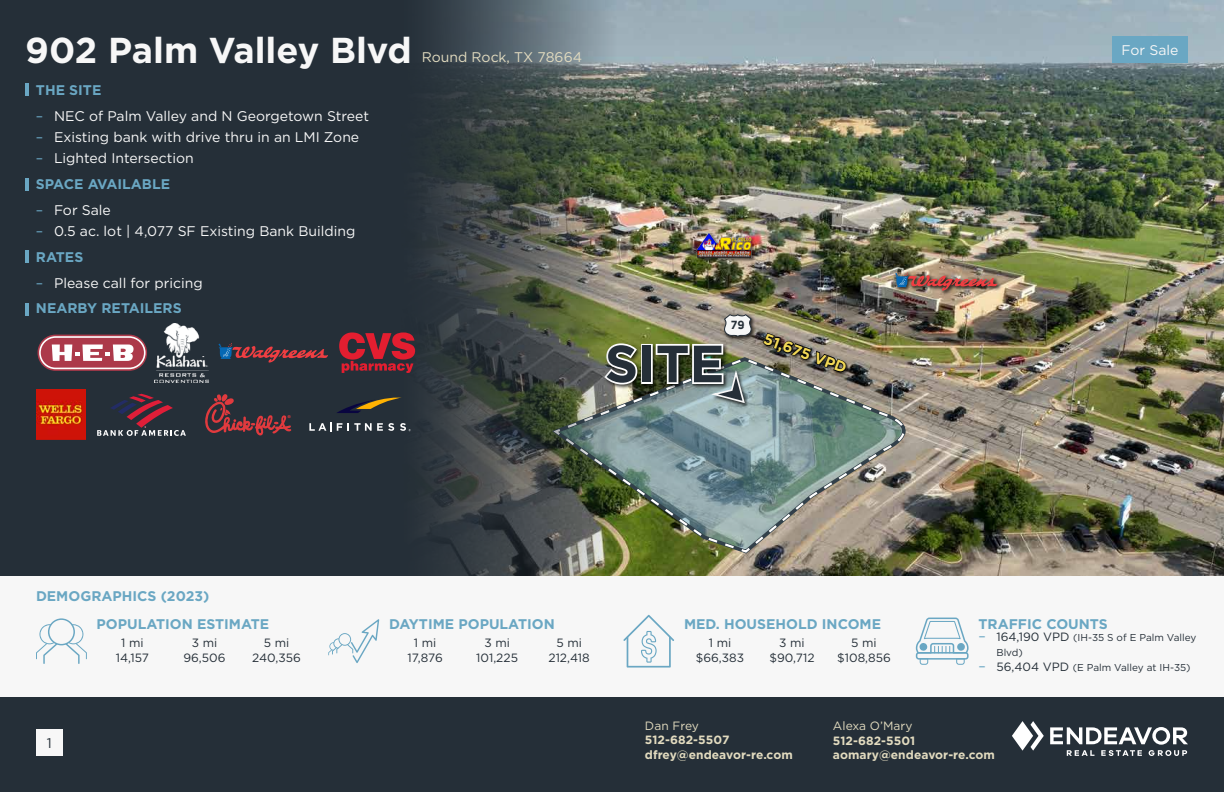
<style>
.page{position:relative;width:1224px;height:792px;background:#252f38}
.page>*{position:absolute;margin:0;border:0;box-sizing:border-box;transform-origin:0 0}
.t1{font:700 52.2px "Gotham";color:#252f38}
.t2{font:700 36px "Gotham";color:#f7f7f7}
.t3{font:700 15.3px "Gotham";color:#f2d857}
.t4{font:14px/25.8px "Gotham";color:#f7f7f7}
.t5{font:700 14px "Gotham";color:#6aa7c3}
.t6{font:14px "Gotham";color:#e2dbbf}
.t7{font:14px "Gotham";color:#252f38}
.t8{font:12px/15.5px "Gotham";color:#252f38;text-align:center}
.t9{font:700 12px/14.4px "Gotham";letter-spacing:.005em;color:#e2dbbf}
.t10{font:12px "Gotham";letter-spacing:.005em;color:#e2dbbf}
.t11{font:700 11.8px "Gotham";color:#252f38;scale:.92 1}
.t12{font:10px/15px "Gotham";color:#252f38}
.t13{font:700 3.9px "Helvetica";color:#e13a3e}
.s1{color:#6aa7c3}
.s2{font-weight:700;color:#6aa7c3}
.s3{font-size:14px;color:#6aa7c3}
.s4{font-size:12px}
</style>
<div class="page">
<div style="left:36px;top:730px;width:27px;height:26px;background:#f7f7f7"></div>
<svg style="left:1012px;top:721px;width:176px;height:35px"></svg>
<img style="left:642px;top:0;width:582px;height:576px">
<svg style="left:642px;top:546px;width:288px;height:10px;background:#78745d"></svg>
<img style="left:642px;top:405px;width:288px;height:141px">
<svg style="left:642px;top:427px;width:110px;height:127px;background:#758c84"></svg>
<img style="left:892px;top:269px;width:112px;height:28px">
<svg style="left:895px;top:272px;width:102px;height:19px;background:#986860"></svg>
<img style="left:695px;top:230px;width:62px;height:34px">
<img style="left:696px;top:230px;width:57px;height:30px">
<img style="left:721px;top:311px;width:36px;height:16px">
<img style="left:742px;top:327px;width:236px;height:100px">
<img style="left:762px;top:332px;width:85px;height:43px">
<img style="left:710px;top:404px;width:41px;height:5px">
<img style="left:642px;top:333px;width:90px;height:72px">
<div style="left:641px;top:344px;width:12px;height:40px;border:4px solid #fff"></div>
<img style="left:654px;top:314px;width:98px;height:90px">
<img style="left:391px;top:0;width:251px;height:576px">
<div style="left:1112px;top:36px;width:76px;height:26px;background:#6aa7c3"></div>
<svg style="left:25px;top:84px;width:3px;height:12px"></svg>
<svg style="left:25px;top:178px;width:3px;height:13px"></svg>
<svg style="left:25px;top:303px;width:3px;height:12px"></svg>
<svg style="left:25px;top:250px;width:3px;height:13px"></svg>
<div style="left:0;top:576px;width:1224px;height:121px;background:#f7f7f7"></div>
<svg style="left:36px;top:618px;width:51px;height:46px"></svg>
<svg style="left:328px;top:619px;width:51px;height:44px"></svg>
<svg style="left:623px;top:615px;width:51px;height:53px"></svg>
<svg style="left:916px;top:618px;width:53px;height:47px"></svg>
<svg style="left:38px;top:335px;width:109px;height:36px"></svg>
<svg style="left:39px;top:336px;width:107px;height:33px"></svg>
<div style="left:41px;top:338px;width:103px;height:30px;background:#ac394a;border-radius:15px"></div>
<svg style="left:52px;top:345px;width:82px;height:16px"></svg>
<img style="left:154px;top:323px;width:54px;height:59px">
<svg style="left:339px;top:332px;width:76px;height:41px"></svg>
<svg style="left:219px;top:343px;width:109px;height:20px"></svg>
<svg style="left:97px;top:394px;width:89px;height:42px"></svg>
<svg style="left:205px;top:394px;width:86px;height:42px"></svg>
<svg style="left:309px;top:422px;width:85px;height:10px"></svg>
<svg style="left:400px;top:423px;width:11px;height:8px"></svg>
<svg style="left:337px;top:398px;width:65px;height:15px"></svg>
<img style="left:36px;top:390px;width:50px;height:50px">
<h2 class="t2" style="left:25px;top:26px;width:388px">902 Palm Valley Blvd</h2>
<p class="t5" style="left:36px;top:80px;width:67px">THE SITE</p>
<p class="t4" style="left:36px;top:102px;width:335px"><span class="s1">–</span> NEC of Palm Valley and N Georgetown Street</p>
<p class="t4" style="left:36px;top:124px;width:325px"><span class="s1">–</span> Existing bank with drive thru in an LMI Zone</p>
<p class="t4" style="left:36px;top:145px;width:159px"><span class="s1">–</span> Lighted Intersection<br><span class="s2">SPACE AVAILABLE</span></p>
<p class="t4" style="left:36px;top:197px;width:76px"><span class="s1">–</span> For Sale</p>
<p class="t4" style="left:36px;top:218px;width:321px"><span class="s1">–</span> 0.5 ac. lot | 4,077 SF Existing Bank Building<br><span class="s2">RATES</span></p>
<p class="t4" style="left:36px;top:269px;width:168px"><span class="s1">–</span> Please call for pricing<br><span class="s2">NEARBY RETAILERS</span></p>
<p class="t6" style="left:422px;top:48px;width:162px">Round Rock, TX 78664</p>
<p class="t13" style="left:288px;top:415px;width:4px">®</p>
<p class="t11" style="left:731px;top:317px;width:16px">79</p>
<h1 class="t1" style="left:605px;top:329px;width:121px">SITE</h1>
<p class="t3" style="left:768px;top:329px;width:89px;rotate:20deg">51,675 VPD</p>
<p class="t4" style="left:1122px;top:37px;width:58px">For Sale</p>
<p class="t5" style="left:36px;top:587px;width:175px">DEMOGRAPHICS (2023)</p>
<p class="t7" style="left:47px;top:735px;width:7px">1</p>
<p class="t5" style="left:96px;top:615px;width:174px">POPULATION ESTIMATE</p>
<p class="t8" style="left:116px;top:634px;width:35px">1 mi<br>14,157</p>
<p class="t8" style="left:183px;top:634px;width:44px">3 mi<br>96,506</p>
<p class="t8" style="left:252px;top:634px;width:50px">5 mi<br>240,356</p>
<p class="t5" style="left:389px;top:615px;width:167px">DAYTIME POPULATION</p>
<p class="t8" style="left:408px;top:634px;width:37px">1 mi<br>17,876</p>
<p class="t8" style="left:476px;top:634px;width:43px">3 mi<br>101,225</p>
<p class="t8" style="left:549px;top:634px;width:43px">5 mi<br>212,418</p>
<p class="t5" style="left:684px;top:615px;width:199px">MED. HOUSEHOLD INCOME</p>
<p class="t8" style="left:696px;top:634px;width:50px">1 mi $66,383</p>
<p class="t8" style="left:769px;top:634px;width:47px">3 mi $90,712</p>
<p class="t8" style="left:837px;top:634px;width:55px">5 mi $108,856</p>
<p class="t5" style="left:978px;top:615px;width:131px">TRAFFIC COUNTS</p>
<p class="t12" style="left:996px;top:630px;width:201px;text-indent:-18px"><span class="s3">–</span> <span class="s4">164,190 VPD</span> (IH-35 S of E Palm Valley<br>Blvd)</p>
<p class="t12" style="left:978px;top:660px;width:214px"><span class="s3">–</span> <span class="s4">56,404 VPD</span> (E Palm Valley at IH-35)</p>
<p class="t10" style="left:645px;top:718px;width:56px">Dan Frey</p>
<p class="t9" style="left:645px;top:733px;width:149px">512-682-5507 dfrey@endeavor-re.com</p>
<p class="t10" style="left:833px;top:718px;width:81px">Alexa O’Mary</p>
<p class="t9" style="left:833px;top:733px;width:163px">512-682-5501 aomary@endeavor-re.com</p>
</div>
